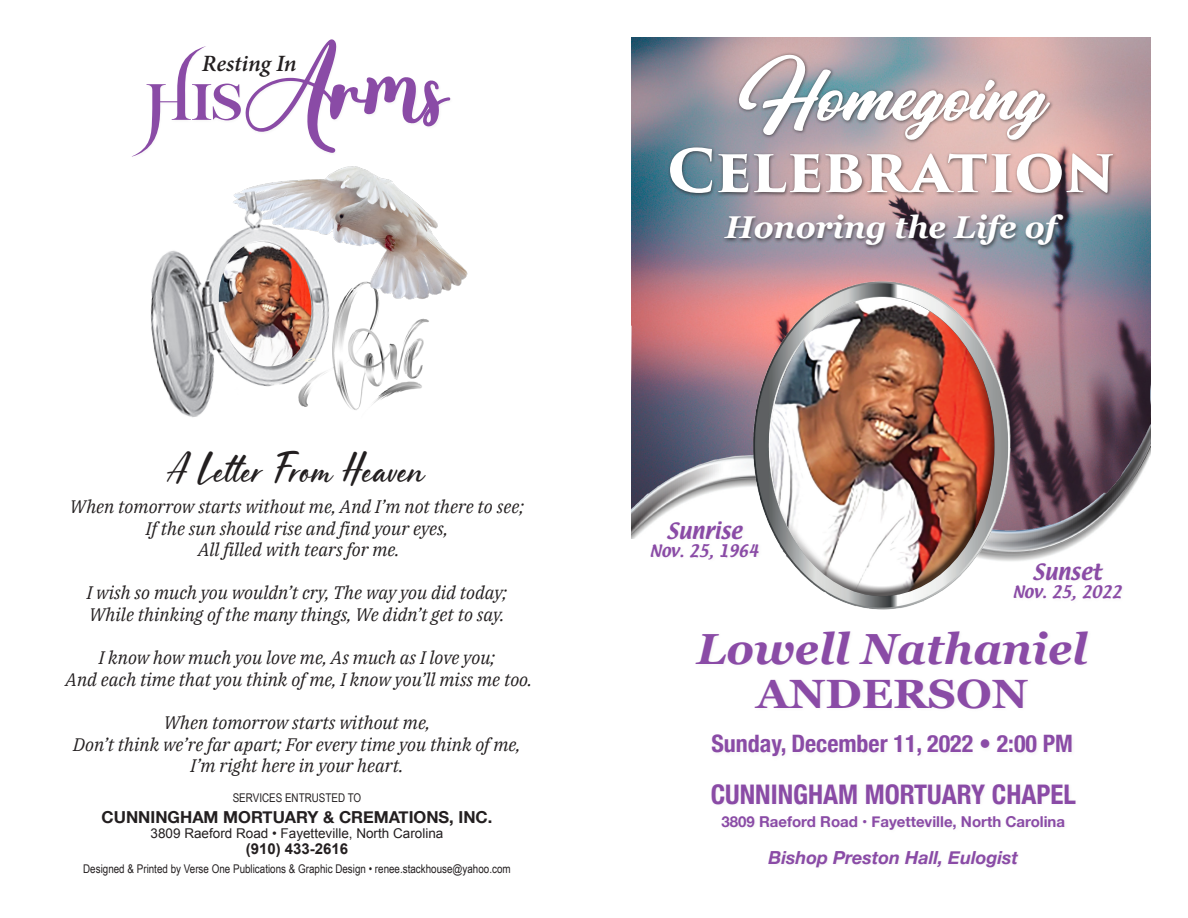
<style>
.page{position:relative;width:1188px;height:918px;background:#fff}
.page>*{position:absolute;margin:0;border:0;box-sizing:border-box;transform-origin:0 0}
.t1{font:97.5px "Rhapson Script";color:#fff}
.t2{font:68.7px "willowalice";color:#8a4ba6;scale:1.11 1}
.t3{font:700 58.05px "Trajan Pro 3";letter-spacing:-.015em;color:#fff}
.t4{font:italic 700 43.5px "Georgia";color:#8a4ba6}
.t5{font:700 40.95px "Georgia";color:#8a4ba6;scale:1.06 1}
.t6{font:italic 700 31.5px "Georgia";color:#fff}
.t7{font:700 condensed 27px "Helvetica Neue";color:#8a4ba6}
.t8{font:25.5px "Rosseville";color:#231f20}
.t9{font:700 condensed 24px "Helvetica Neue";color:#8a4ba6}
.t10{font:italic 700 22.95px "Adobe Hebrew";letter-spacing:-.01em;color:#231f20}
.t11{font:19.5px "Textile";color:#8a4ba6}
.t12{font:italic 18px "IBM Plex Serif";color:#231f20}
.t13{font:italic 700 18px "Helvetica Neue";color:#8a4ba6}
.t14{font:700 16.5px "Helvetica Neue";color:#231f20}
.t15{font:700 15px "Helvetica Neue";color:#8a4ba6}
.t16{font:15px "Textile";color:#8a4ba6}
.t17{font:700 15px "Arial";color:#231f20}
.t18{font:13.5px "Arial";color:#231f20}
.t19{font:12px "Arial Narrow";color:#231f20}
.s1{font-family:"Tornado"}
</style>
<div class="page">
<img style="left:364px;top:314px;width:65px;height:91px">
<img style="left:301px;top:166px;width:167px;height:148px">
<img style="left:150px;top:180px;width:214px;height:237px">
<img style="left:215px;top:242px;width:100px;height:128px">
<img style="left:632px;top:38px;width:518px;height:236px">
<img style="left:632px;top:274px;width:518px;height:287px">
<img style="left:745px;top:280px;width:270px;height:330px">
<div style="left:767px;top:297px;width:210px;height:241px;background:#fff;opacity:.75"></div>
<div style="left:777px;top:329px;width:218px;height:268px;background:#231f20;opacity:.75"></div>
<div style="left:668px;top:52px;width:449px;height:198px;background:#231f20;opacity:.65"></div>
<div style="left:649px;top:519px;width:114px;height:45px;background:#fefefe"></div>
<div style="left:1011px;top:561px;width:115px;height:44px;background:#fefefe"></div>
<div style="left:1149px;top:458px;width:26px;height:154px;background:#fff"></div>
<div style="left:613px;top:539px;width:26px;height:155px;background:#fff"></div>
<p class="t2" style="left:146px;top:56px;width:273px"><span class="s1">His</span>Arms</p>
<p class="t10" style="left:202px;top:49px;width:96px">Resting In</p>
<p class="t8" style="left:169px;top:458px;width:257px">A Letter From Heaven</p>
<p class="t12" style="left:70px;top:493px;width:456px">When tomorrow starts without me, And I’m not there to see;</p>
<p class="t12" style="left:146px;top:515px;width:304px">If the sun should rise and find your eyes,</p>
<p class="t12" style="left:198px;top:536px;width:203px">All filled with tears for me.</p>
<p class="t12" style="left:87px;top:579px;width:422px">I wish so much you wouldn’t cry, The way you did today;</p>
<p class="t12" style="left:89px;top:601px;width:417px">While thinking of the many things, We didn’t get to say.</p>
<p class="t12" style="left:99px;top:644px;width:398px">I know how much you love me, As much as I love you;</p>
<p class="t12" style="left:66px;top:666px;width:468px">And each time that you think of me, I know you’ll miss me too.</p>
<p class="t12" style="left:164px;top:709px;width:268px">When tomorrow starts without me,</p>
<p class="t12" style="left:73px;top:731px;width:449px">Don’t think we’re far apart; For every time you think of me,</p>
<p class="t12" style="left:190px;top:752px;width:215px">I’m right here in your heart.</p>
<p class="t19" style="left:233px;top:789px;width:130px">SERVICES ENTRUSTED TO</p>
<p class="t14" style="left:102px;top:804px;width:392px">CUNNINGHAM MORTUARY &amp; CREMATIONS, INC.</p>
<p class="t18" style="left:151px;top:824px;width:294px">3809 Raeford Road • Fayetteville, North Carolina</p>
<p class="t17" style="left:246px;top:839px;width:104px">(910) 433-2616</p>
<p class="t19" style="left:83px;top:860px;width:429px">Designed &amp; Printed by Verse One Publications &amp; Graphic Design • renee.stackhouse@yahoo.com</p>
<p class="t1" style="left:734px;top:34px;width:315px">Homegoing</p>
<p class="t3" style="left:667px;top:128px;width:450px">CELEBRATION</p>
<p class="t6" style="left:725px;top:204px;width:333px">Honoring the Life of</p>
<p class="t11" style="left:666px;top:517px;width:77px">Sunrise</p>
<p class="t16" style="left:650px;top:540px;width:110px">Nov. 25, 1964</p>
<p class="t11" style="left:1033px;top:558px;width:71px">Sunset</p>
<p class="t16" style="left:1013px;top:581px;width:110px">Nov. 25, 2022</p>
<p class="t4" style="left:697px;top:617px;width:392px">Lowell Nathaniel</p>
<p class="t5" style="left:756px;top:663px;width:258px">ANDERSON</p>
<p class="t9" style="left:711px;top:724px;width:363px">Sunday, December 11, 2022 • 2:00 PM</p>
<p class="t7" style="left:711px;top:772px;width:367px">CUNNINGHAM MORTUARY CHAPEL</p>
<p class="t15" style="left:722px;top:810px;width:345px">3809 Raeford Road • Fayetteville, North Carolina</p>
<p class="t13" style="left:769px;top:843px;width:251px">Bishop Preston Hall, Eulogist</p>
</div>
